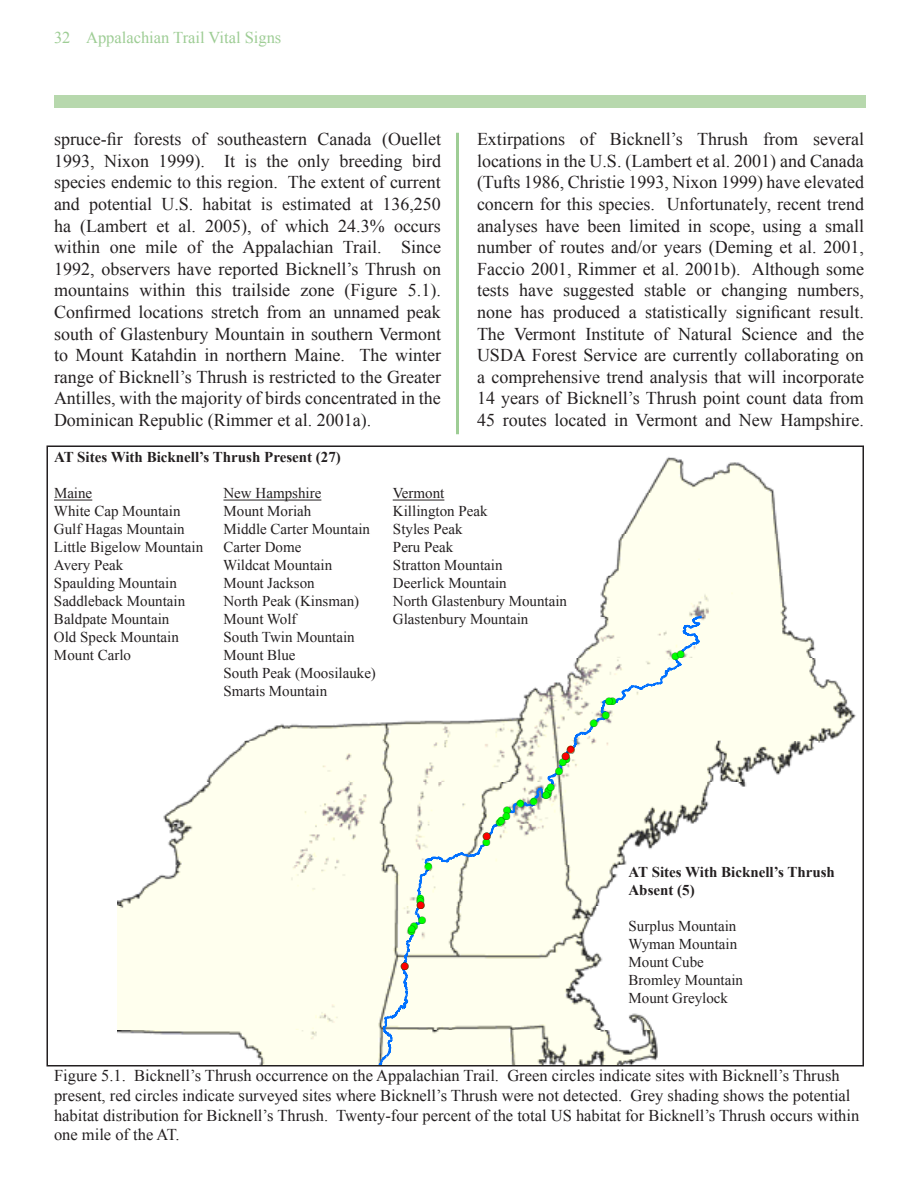
<style>
.page{position:relative;width:918px;height:1188px;background:#fff}
.page>*{position:absolute;margin:0;border:0;box-sizing:border-box;transform-origin:0 0}
.t1{font:18px/21.6px "Times New Roman";color:#231f20;text-align:justify}
.t2{font:16.5px/19.8px "Times New Roman";color:#231f20}
.t3{font:16.5px "Times New Roman";color:#9ecd95}
.t4{font:15px/18px "Times New Roman";color:#231f20}
.t5{font:700 15px/18px "Times New Roman";color:#231f20}
.t6{font:10.65px/21.5px "ESRI Default Marker";color:#0f0}
.t7{font:10.65px "ESRI Default Marker";color:#f00}
.s1{color:#000}
</style>
<div class="page">
<hr style="left:456px;top:133px;width:3px;height:301px;background:#9ecd95">
<div style="left:54px;top:95px;width:811px;height:13px;background:#b7d8ad"></div>
<img style="left:117px;top:457px;width:739px;height:606px">
<svg style="left:378px;top:642px;width:316px;height:421px"></svg>
<svg style="left:381px;top:624px;width:320px;height:400px"></svg>
<svg style="left:376px;top:697px;width:244px;height:366px;background:#f2f4e7"></svg>
<svg style="left:467px;top:613px;width:237px;height:247px"></svg>
<hr style="left:54px;top:500px;width:38px;height:1px;background:#231f20">
<hr style="left:224px;top:500px;width:97px;height:1px;background:#231f20">
<hr style="left:393px;top:500px;width:51px;height:1px;background:#231f20">
<p class="t3" style="left:54px;top:26px;width:229px">32 Appalachian Trail Vital Signs</p>
<p class="t1" style="left:54px;top:128px;width:389px">spruce-fir forests of southeastern Canada (Ouellet 1993, Nixon 1999). It is the only breeding bird species endemic to this region. The extent of current and potential U.S. habitat is estimated at 136,250 ha (Lambert et al. 2005), of which 24.3% occurs within one mile of the Appalachian Trail. Since 1992, observers have reported Bicknell’s Thrush on mountains within this trailside zone (Figure 5.1).<br>Confirmed locations stretch from an unnamed peak south of Glastenbury Mountain in southern Vermont to Mount Katahdin in northern Maine. The winter range of Bicknell’s Thrush is restricted to the Greater Antilles, with the majority of birds concentrated in the Dominican Republic (Rimmer et al. 2001a).</p>
<p class="t1" style="left:477px;top:128px;width:389px">Extirpations of Bicknell’s Thrush from several locations in the U.S. (Lambert et al. 2001) and Canada (Tufts 1986, Christie 1993, Nixon 1999) have elevated concern for this species. Unfortunately, recent trend analyses have been limited in scope, using a small number of routes and/or years (Deming et al. 2001, Faccio 2001, Rimmer et al. 2001b). Although some tests have suggested stable or changing numbers, none has produced a statistically significant result.<br>The Vermont Institute of Natural Science and the USDA Forest Service are currently collaborating on a comprehensive trend analysis that will incorporate 14 years of Bicknell’s Thrush point count data from 45 routes located in Vermont and New Hampshire.</p>
<p class="t5" style="left:54px;top:448px;width:288px">AT Sites With Bicknell’s Thrush Present (27)</p>
<p class="t4" style="left:54px;top:484px;width:40px">Maine</p>
<p class="t4" style="left:224px;top:484px;width:99px">New Hampshire</p>
<p class="t4" style="left:393px;top:484px;width:53px">Vermont</p>
<p class="t4" style="left:54px;top:502px;width:128px">White Cap Mountain</p>
<p class="t4" style="left:223px;top:502px;width:89px">Mount Moriah</p>
<p class="t4" style="left:393px;top:502px;width:96px">Killington Peak</p>
<p class="t4" style="left:54px;top:520px;width:132px">Gulf Hagas Mountain</p>
<p class="t4" style="left:223px;top:520px;width:148px">Middle Carter Mountain</p>
<p class="t4" style="left:393px;top:520px;width:71px">Styles Peak</p>
<p class="t4" style="left:54px;top:538px;width:151px">Little Bigelow Mountain</p>
<p class="t4" style="left:223px;top:538px;width:79px">Carter Dome</p>
<p class="t4" style="left:393px;top:538px;width:62px">Peru Peak</p>
<p class="t4" style="left:54px;top:556px;width:71px">Avery Peak</p>
<p class="t4" style="left:223px;top:556px;width:110px">Wildcat Mountain</p>
<p class="t4" style="left:393px;top:556px;width:111px">Stratton Mountain</p>
<p class="t4" style="left:54px;top:574px;width:124px">Spaulding Mountain</p>
<p class="t4" style="left:223px;top:574px;width:93px">Mount Jackson</p>
<p class="t4" style="left:393px;top:574px;width:115px">Deerlick Mountain</p>
<p class="t4" style="left:54px;top:592px;width:133px">Saddleback Mountain</p>
<p class="t4" style="left:223px;top:592px;width:137px">North Peak (Kinsman)</p>
<p class="t4" style="left:393px;top:592px;width:176px">North Glastenbury Mountain</p>
<p class="t4" style="left:54px;top:610px;width:117px">Baldpate Mountain</p>
<p class="t4" style="left:223px;top:610px;width:75px">Mount Wolf</p>
<p class="t4" style="left:393px;top:610px;width:137px">Glastenbury Mountain</p>
<p class="t4" style="left:54px;top:628px;width:126px">Old Speck Mountain</p>
<p class="t4" style="left:223px;top:628px;width:133px">South Twin Mountain</p>
<p class="t4" style="left:54px;top:646px;width:79px">Mount Carlo</p>
<p class="t4" style="left:223px;top:646px;width:154px">Mount Blue<br>South Peak (Moosilauke)<br>Smarts Mountain</p>
<p class="t7" style="left:567px;top:744px;width:9px">!<span class="s1">(</span></p>
<p class="t7" style="left:562px;top:750px;width:9px">!<span class="s1">(</span></p>
<p class="t6" style="left:563px;top:748px;width:9px">!<span class="s1">(</span></p>
<p class="t6" style="left:559px;top:752px;width:9px">!<span class="s1">(</span></p>
<p class="t6" style="left:556px;top:760px;width:9px">!<span class="s1">(</span></p>
<p class="t6" style="left:547px;top:776px;width:9px">!<span class="s1">(</span></p>
<p class="t6" style="left:545px;top:780px;width:9px">!<span class="s1">(</span></p>
<p class="t6" style="left:544px;top:784px;width:9px">!<span class="s1">(</span></p>
<p class="t6" style="left:542px;top:785px;width:9px">!<span class="s1">(</span></p>
<p class="t6" style="left:530px;top:791px;width:9px">!<span class="s1">(</span></p>
<p class="t6" style="left:517px;top:793px;width:9px">!<span class="s1">(</span></p>
<p class="t6" style="left:504px;top:799px;width:9px">!<span class="s1">(</span></p>
<p class="t6" style="left:503px;top:805px;width:9px">!<span class="s1">(</span></p>
<p class="t6" style="left:498px;top:810px;width:9px">!<span class="s1">(</span></p>
<p class="t6" style="left:496px;top:812px;width:9px">!<span class="s1">(</span></p>
<p class="t6" style="left:425px;top:856px;width:9px">!<span class="s1">(</span></p>
<p class="t6" style="left:417px;top:888px;width:10px">!<span class="s1">( </span>!<span class="s1">(</span></p>
<p class="t6" style="left:417px;top:890px;width:9px">!<span class="s1">(</span></p>
<p class="t7" style="left:417px;top:899px;width:9px">!<span class="s1">(</span></p>
<p class="t6" style="left:411px;top:916px;width:9px">!<span class="s1">(</span></p>
<p class="t6" style="left:408px;top:918px;width:9px">!<span class="s1">(</span></p>
<p class="t6" style="left:408px;top:921px;width:9px">!<span class="s1">(</span></p>
<p class="t7" style="left:401px;top:960px;width:9px">!<span class="s1">(</span></p>
<p class="t7" style="left:483px;top:830px;width:9px">!<span class="s1">(</span></p>
<p class="t6" style="left:483px;top:832px;width:9px">!<span class="s1">(</span></p>
<p class="t6" style="left:605px;top:690px;width:9px">!<span class="s1">(</span></p>
<p class="t6" style="left:609px;top:691px;width:9px">!<span class="s1">(</span></p>
<p class="t6" style="left:602px;top:705px;width:9px">!<span class="s1">(</span></p>
<p class="t6" style="left:590px;top:713px;width:9px">!<span class="s1">(</span></p>
<p class="t6" style="left:677px;top:643px;width:9px">!<span class="s1">(</span></p>
<p class="t6" style="left:672px;top:645px;width:9px">!<span class="s1">(</span></p>
<p class="t5" style="left:628px;top:862px;width:208px">AT Sites With Bicknell’s Thrush<br>Absent (5)</p>
<p class="t4" style="left:628px;top:917px;width:116px">Surplus Mountain<br>Wyman Mountain<br>Mount Cube<br>Bromley Mountain<br>Mount Greylock</p>
<p class="t2" style="left:54px;top:1065px;width:807px">Figure 5.1. Bicknell’s Thrush occurrence on the Appalachian Trail. Green circles indicate sites with Bicknell’s Thrush present, red circles indicate surveyed sites where Bicknell’s Thrush were not detected. Grey shading shows the potential habitat distribution for Bicknell’s Thrush. Twenty-four percent of the total US habitat for Bicknell’s Thrush occurs within one mile of the AT.</p>
</div>
